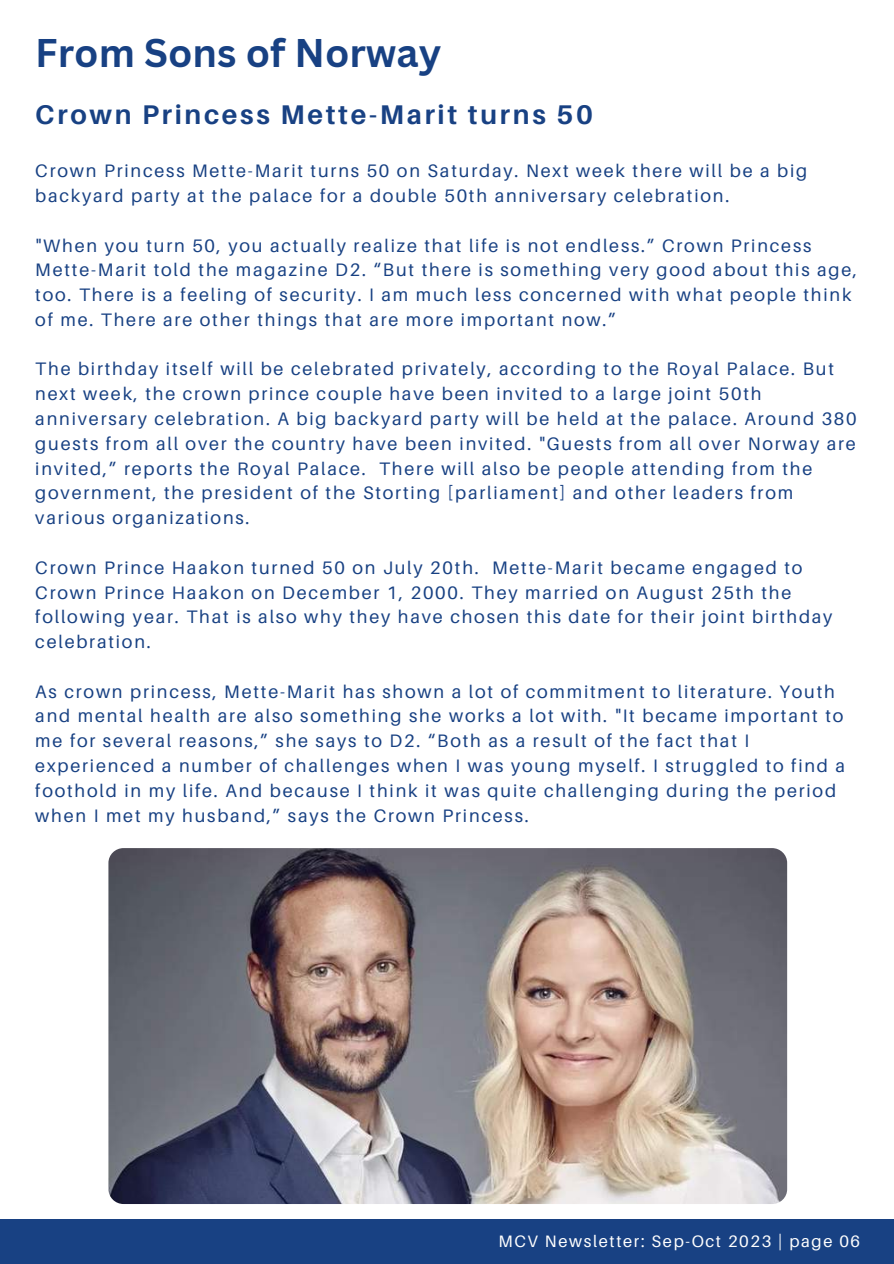
<style>
.page{position:relative;width:894px;height:1264px;background:#fff}
.page>*{position:absolute;margin:0;border:0;box-sizing:border-box;transform-origin:0 0}
.t1{font:700 39px "Canva Sans";color:#184183}
.t2{font:700 27px "Aileron";letter-spacing:.1em;color:#184183}
.t3{font:18px/24.8px "Aileron";letter-spacing:.1em;color:#184183}
.t4{font:16.5px "Aileron";letter-spacing:.1em;color:#fff}
</style>
<div class="page">
<div style="left:0;top:1219px;width:893px;height:44px;background:#184183"></div>
<img style="left:108px;top:848px;width:679px;height:355px;border-radius:15px">
<h1 class="t1" style="left:35px;top:25px;width:407px">From Sons of Norway</h1>
<h2 class="t2" style="left:35px;top:98px;width:559px">Crown Princess Mette-Marit turns 50</h2>
<p class="t3" style="left:35px;top:158px;width:773px">Crown Princess Mette-Marit turns 50 on Saturday. Next week there will be a big backyard party at the palace for a double 50th anniversary celebration.</p>
<p class="t3" style="left:35px;top:232px;width:823px">"When you turn 50, you actually realize that life is not endless.” Crown Princess Mette-Marit told the magazine D2. “But there is something very good about this age, too. There is a feeling of security. I am much less concerned with what people think of me. There are other things that are more important now.”</p>
<p class="t3" style="left:35px;top:356px;width:822px">The birthday itself will be celebrated privately, according to the Royal Palace. But next week, the crown prince couple have been invited to a large joint 50th anniversary celebration. A big backyard party will be held at the palace. Around 380 guests from all over the country have been invited. "Guests from all over Norway are invited,” reports the Royal Palace. There will also be people attending from the government, the president of the Storting [parliament] and other leaders from various organizations.</p>
<p class="t3" style="left:35px;top:554px;width:798px">Crown Prince Haakon turned 50 on July 20th. Mette-Marit became engaged to Crown Prince Haakon on December 1, 2000. They married on August 25th the following year. That is also why they have chosen this date for their joint birthday celebration.</p>
<p class="t3" style="left:35px;top:678px;width:811px">As crown princess, Mette-Marit has shown a lot of commitment to literature. Youth and mental health are also something she works a lot with. "It became important to me for several reasons,” she says to D2. “Both as a result of the fact that I experienced a number of challenges when I was young myself. I struggled to find a foothold in my life. And because I think it was quite challenging during the period when I met my husband,” says the Crown Princess.</p>
<p class="t4" style="left:498px;top:1230px;width:363px">MCV Newsletter: Sep-Oct 2023 | page 06</p>
</div>
